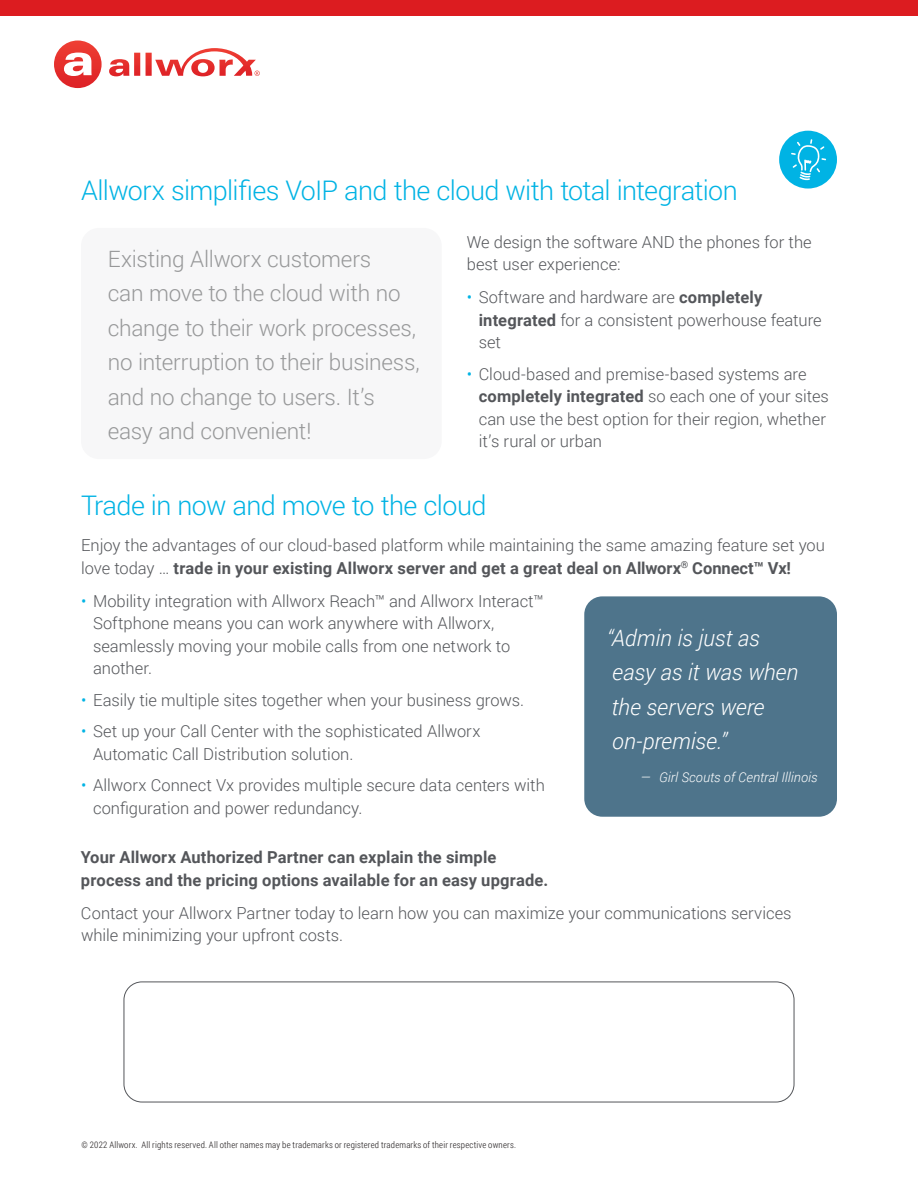
<style>
.page{position:relative;width:918px;height:1188px;background:#fff}
.page>*{position:absolute;margin:0;border:0;box-sizing:border-box;transform-origin:0 0}
.t1{font:300 27px "Roboto";letter-spacing:-.02em;color:#00b3e4}
.t2{font:300 22.5px/34.5px "Roboto";letter-spacing:-.01em;color:#979899}
.t3{font:italic 300 22.5px/34.5px "Roboto";letter-spacing:-.005em;color:#fff}
.t4{font:300 16.5px/22.5px "Roboto";color:#54565a}
.t5{font:700 16.5px/22.5px "Roboto";letter-spacing:.01em;color:#54565a}
.Quote_title{font:italic 300 13.5px "Roboto";letter-spacing:.005em;color:#fff}
.Body_A{font:300 9px "Roboto Condensed";letter-spacing:.02em;color:#231f20}
.s1{color:#00b3e4}
.s2{font-weight:700}
</style>
<div class="page">
<div style="left:81px;top:228px;width:361px;height:231px;background:#f7f7f8;border-radius:18px"></div>
<svg style="left:54px;top:40px;width:48px;height:48px"></svg>
<svg style="left:64px;top:53px;width:28px;height:23px"></svg>
<svg style="left:109px;top:48px;width:151px;height:28px"></svg>
<div style="left:584px;top:596px;width:253px;height:221px;background:#4e748b;border-radius:18px"></div>
<div style="left:124px;top:982px;width:670px;height:120px;border:1px solid #54565a;border-radius:18px"></div>
<div style="left:779px;top:131px;width:58px;height:58px;background:#00b3e4;border-radius:50%"></div>
<svg style="left:791px;top:139px;width:35px;height:41px"></svg>
<div style="left:0;top:0;width:918px;height:15px;background:#dc1c20"></div>
<p class="t1" style="left:81px;top:172px;width:658px">Allworx simplifies VoIP and the cloud with total integration</p>
<p class="t4" style="left:467px;top:230px;width:347px">We design the software AND the phones for the best user experience:</p>
<p class="t4" style="left:479px;top:285px;width:345px;text-indent:-12px"><span class="s1">•</span> Software and hardware are <span class="s2">completely integrated</span> for a consistent powerhouse feature set</p>
<p class="t4" style="left:479px;top:362px;width:352px;text-indent:-12px"><span class="s1">•</span> Cloud-based and premise-based systems are <span class="s2">completely integrated</span> so each one of your sites can use the best option for their region, whether it’s rural or urban</p>
<p class="t2" style="left:108px;top:241px;width:314px">Existing Allworx customers<br>can move to the cloud with no change to their work processes, no interruption to their business, and no change to users. It’s easy and convenient!</p>
<p class="t1" style="left:81px;top:487px;width:407px">Trade in now and move to the cloud</p>
<p class="t4" style="left:81px;top:534px;width:746px">Enjoy the advantages of our cloud-based platform while maintaining the same amazing feature set you love today … <span class="s2">trade in your existing Allworx server and get a great deal on Allworx</span><sup>®</sup> <span class="s2">Connect™ Vx!</span></p>
<p class="t4" style="left:93px;top:589px;width:452px;text-indent:-12px"><span class="s1">•</span> Mobility integration with Allworx Reach™ and Allworx Interact™ Softphone means you can work anywhere with Allworx, seamlessly moving your mobile calls from one network to another.</p>
<p class="t4" style="left:81px;top:688px;width:445px"><span class="s1">•</span> Easily tie multiple sites together when your business grows.</p>
<p class="t4" style="left:93px;top:720px;width:389px;text-indent:-12px"><span class="s1">•</span> Set up your Call Center with the sophisticated Allworx<br>Automatic Call Distribution solution.</p>
<p class="t4" style="left:93px;top:774px;width:453px;text-indent:-12px"><span class="s1">•</span> Allworx Connect Vx provides multiple secure data centers with configuration and power redundancy.</p>
<p class="t5" style="left:81px;top:846px;width:469px">Your Allworx Authorized Partner can explain the simple process and the pricing options available for an easy upgrade.</p>
<p class="t4" style="left:81px;top:901px;width:712px">Contact your Allworx Partner today to learn how you can maximize your communications services while minimizing your upfront costs.</p>
<p class="t3" style="left:607px;top:620px;width:193px">“Admin is just as easy as it was when the servers were on-premise.”</p>
<p class="Quote_title" style="left:640px;top:768px;width:179px">— Girl Scouts of Central Illinois</p>
<p class="Body_A" style="left:82px;top:1138px;width:436px">© 2022 Allworx. All rights reserved. All other names may be trademarks or registered trademarks of their respective owners.</p>
</div>
